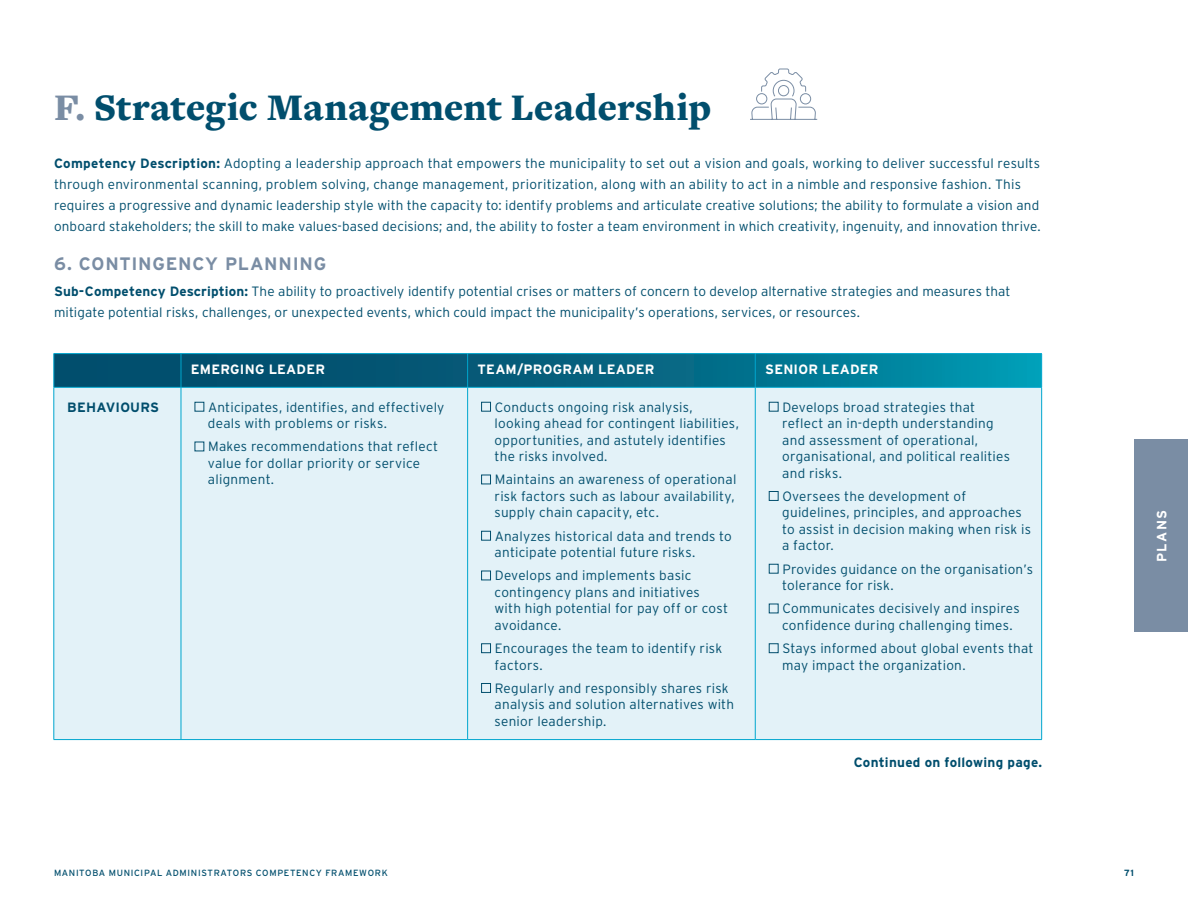
<style>
.page{position:relative;width:1188px;height:918px;background:#fff}
.page>*{position:absolute;margin:0;border:0;box-sizing:border-box;transform-origin:0 0}
.Header_2{font:900 39px "Freight Text Pro";color:#014e6d}
.Subhead_2{font:700 18px "Interstate";letter-spacing:.04em;color:#7a8da4}
.Table_Body{font:300 13.5px/16.5px "Interstate";letter-spacing:.02em;color:#014e6d}
.Body{font:300 13.5px/21px "Interstate";letter-spacing:.01em;color:#014e6d}
.Table_Header{font:700 13.5px "Interstate";letter-spacing:.015em;color:#fff}
.Body-2{font:700 13.5px "Interstate";letter-spacing:.02em;color:#014e6d}
.Table_Header-2{font:700 13.5px "Interstate";letter-spacing:.015em;color:#014e6d}
.t1{font:9px "Interstate";letter-spacing:.07em;color:#014e6d}
.t2{font:700 9px "Interstate";color:#014e6d}
.s1{color:#7a8da4}
.s2{font-weight:700}
</style>
<div class="page">
<div style="left:1134px;top:439px;width:54px;height:193px;background:#7a8da4"></div>
<svg style="left:55px;top:354px;width:986px;height:33px;background:#026784"></svg>
<div style="left:55px;top:388px;width:986px;height:351px;background:#e3f2f8"></div>
<hr style="left:54px;top:353px;width:127px;height:1px;background:#00a6ce">
<hr style="left:54px;top:354px;width:1px;height:33px;background:#00a6ce">
<hr style="left:181px;top:353px;width:287px;height:1px;background:#00a6ce">
<hr style="left:181px;top:354px;width:1px;height:33px;background:#00a6ce">
<hr style="left:468px;top:353px;width:287px;height:1px;background:#00a6ce">
<hr style="left:467px;top:354px;width:1px;height:33px;background:#00a6ce">
<hr style="left:755px;top:353px;width:287px;height:1px;background:#00a6ce">
<hr style="left:755px;top:354px;width:1px;height:33px;background:#00a6ce">
<hr style="left:1041px;top:354px;width:1px;height:33px;background:#00a6ce">
<hr style="left:54px;top:387px;width:127px;height:1px;background:#00a6ce">
<hr style="left:54px;top:388px;width:1px;height:351px;background:#00a6ce">
<hr style="left:181px;top:387px;width:287px;height:1px;background:#00a6ce">
<hr style="left:181px;top:388px;width:1px;height:351px;background:#00a6ce">
<hr style="left:468px;top:387px;width:287px;height:1px;background:#00a6ce">
<hr style="left:467px;top:388px;width:1px;height:351px;background:#00a6ce">
<hr style="left:755px;top:387px;width:287px;height:1px;background:#00a6ce">
<hr style="left:755px;top:388px;width:1px;height:351px;background:#00a6ce">
<hr style="left:1041px;top:388px;width:1px;height:351px;background:#00a6ce">
<hr style="left:54px;top:739px;width:127px;height:1px;background:#00a6ce">
<hr style="left:181px;top:739px;width:287px;height:1px;background:#00a6ce">
<hr style="left:468px;top:739px;width:287px;height:1px;background:#00a6ce">
<hr style="left:755px;top:739px;width:287px;height:1px;background:#00a6ce">
<div style="left:194px;top:402px;width:10px;height:10px;border:1px solid #014e6d"></div>
<div style="left:481px;top:402px;width:10px;height:10px;border:1px solid #014e6d"></div>
<div style="left:481px;top:475px;width:10px;height:9px;border:1px solid #014e6d"></div>
<div style="left:481px;top:531px;width:10px;height:10px;border:1px solid #014e6d"></div>
<div style="left:481px;top:571px;width:10px;height:9px;border:1px solid #014e6d"></div>
<div style="left:481px;top:643px;width:10px;height:10px;border:1px solid #014e6d"></div>
<div style="left:481px;top:683px;width:10px;height:10px;border:1px solid #014e6d"></div>
<div style="left:769px;top:402px;width:10px;height:10px;border:1px solid #014e6d"></div>
<div style="left:769px;top:491px;width:10px;height:10px;border:1px solid #014e6d"></div>
<div style="left:769px;top:564px;width:10px;height:10px;border:1px solid #014e6d"></div>
<div style="left:769px;top:643px;width:10px;height:10px;border:1px solid #014e6d"></div>
<svg style="left:750px;top:68px;width:68px;height:52px"></svg>
<p class="Header_2" style="left:54px;top:81px;width:659px"><span class="s1">F.</span> Strategic Management Leadership</p>
<p class="Body" style="left:54px;top:152px;width:988px"><span class="s2">Competency Description:</span> Adopting a leadership approach that empowers the municipality to set out a vision and goals, working to deliver successful results through environmental scanning, problem solving, change management, prioritization, along with an ability to act in a nimble and responsive fashion. This requires a progressive and dynamic leadership style with the capacity to: identify problems and articulate creative solutions; the ability to formulate a vision and onboard stakeholders; the skill to make values-based decisions; and, the ability to foster a team environment in which creativity, ingenuity, and innovation thrive.</p>
<p class="Subhead_2" style="left:54px;top:254px;width:274px">6. CONTINGENCY PLANNING</p>
<p class="Body" style="left:54px;top:280px;width:958px"><span class="s2">Sub-Competency Description:</span> The ability to proactively identify potential crises or matters of concern to develop alternative strategies and measures that mitigate potential risks, challenges, or unexpected events, which could impact the municipality’s operations, services, or resources.</p>
<p class="Table_Header" style="left:191px;top:362px;width:136px">EMERGING LEADER</p>
<p class="Table_Header" style="left:478px;top:362px;width:178px">TEAM/PROGRAM LEADER</p>
<p class="Table_Header" style="left:765px;top:362px;width:115px">SENIOR LEADER</p>
<p class="Table_Header-2" style="left:67px;top:399px;width:93px">BEHAVIOURS</p>
<p class="Table_Body" style="left:208px;top:399px;width:238px">Anticipates, identifies, and effectively deals with problems or risks.</p>
<p class="Table_Body" style="left:208px;top:438px;width:232px">Makes recommendations that reflect value for dollar priority or service alignment.</p>
<p class="Table_Body" style="left:495px;top:399px;width:246px">Conducts ongoing risk analysis, looking ahead for contingent liabilities, opportunities, and astutely identifies the risks involved.</p>
<p class="Table_Body" style="left:495px;top:471px;width:243px">Maintains an awareness of operational risk factors such as labour availability, supply chain capacity, etc.</p>
<p class="Table_Body" style="left:495px;top:528px;width:239px">Analyzes historical data and trends to anticipate potential future risks.</p>
<p class="Table_Body" style="left:495px;top:567px;width:235px">Develops and implements basic contingency plans and initiatives with high potential for pay off or cost avoidance.</p>
<p class="Table_Body" style="left:495px;top:640px;width:229px">Encourages the team to identify risk factors.</p>
<p class="Table_Body" style="left:495px;top:680px;width:241px">Regularly and responsibly shares risk analysis and solution alternatives with senior leadership.</p>
<p class="Table_Body" style="left:782px;top:399px;width:229px">Develops broad strategies that reflect an in-depth understanding and assessment of operational, organisational, and political realities and risks.</p>
<p class="Table_Body" style="left:782px;top:488px;width:250px">Oversees the development of guidelines, principles, and approaches to assist in decision making when risk is a factor.</p>
<p class="Table_Body" style="left:782px;top:561px;width:252px">Provides guidance on the organisation’s tolerance for risk.</p>
<p class="Table_Body" style="left:782px;top:600px;width:239px">Communicates decisively and inspires confidence during challenging times.</p>
<p class="Table_Body" style="left:782px;top:640px;width:253px">Stays informed about global events that may impact the organization.</p>
<p class="Body-2" style="left:854px;top:755px;width:189px">Continued on following page.</p>
<p class="Table_Header" style="left:1154px;top:562px;width:54px;rotate:-90deg">PLANS</p>
<p class="t1" style="left:54px;top:868px;width:335px">MANITOBA MUNICIPAL ADMINISTRATORS COMPETENCY FRAMEWORK</p>
<p class="t2" style="left:1124px;top:868px;width:11px">71</p>
</div>
